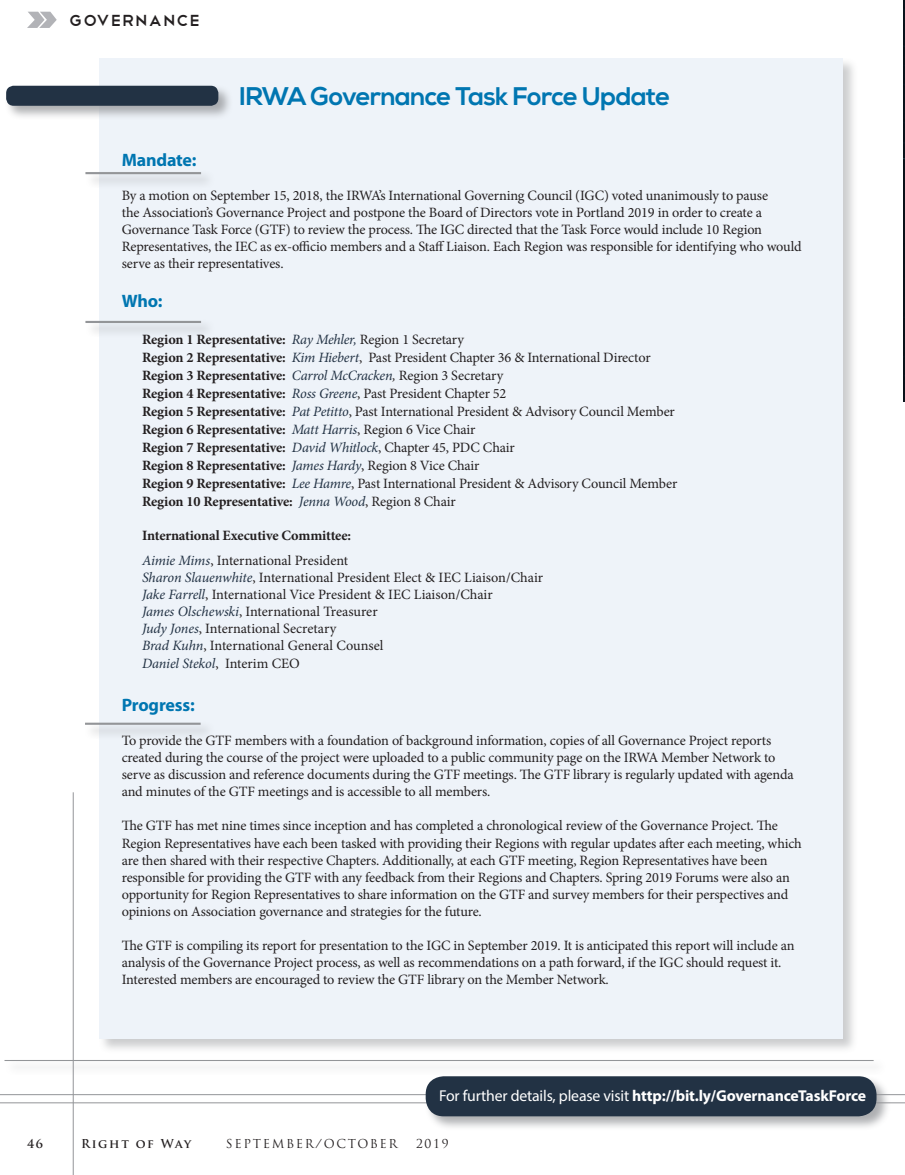
<style>
.page{position:relative;width:905px;height:1175px;background:#fff}
.page>*{position:absolute;margin:0;border:0;box-sizing:border-box;transform-origin:0 0}
.t1{font:700 25.5px "Nexa";letter-spacing:-.02em;color:#0076b1}
.t2{font:21px "Telegrafico";letter-spacing:.025em;color:#231f20}
.BodyCopy{font:700 18px "Myriad Pro";letter-spacing:-.01em;color:#0076b1}
.BodyCopy-2{font:700 15.75px "Myriad Pro";letter-spacing:-.01em;color:#fff}
.BodyCopy-3{font:14.25px/17.1px "Minion Pro";letter-spacing:-.01em;color:#231f20}
.BodyCopy-4{font:700 14.25px "Minion Pro";letter-spacing:-.015em;color:#231f20}
.BodyCopy-5{font:italic 14.25px "Minion Pro";letter-spacing:-.01em;color:#223244}
.t3{font:12px "Trajan Pro";letter-spacing:.14em;color:#231f20}
.t4{font:700 12px "Trajan Pro";letter-spacing:.135em;color:#231f20}
.s1{font-weight:400;font-style:italic;color:#223244}
.s2{font-weight:400}
.s3{font-weight:700}
.s4{font-style:italic;color:#223244}
.s5{font-style:italic}
.s6{font-style:normal;color:#231f20}
</style>
<div class="page">
<img style="left:903px;top:0;width:1px;height:401px">
<hr style="left:0;top:1102px;width:904px;height:1px;background:#939598">
<hr style="left:0;top:1094px;width:904px;height:1px;background:#939598">
<hr style="left:73px;top:792px;width:1px;height:382px;background:#939598">
<div style="left:98px;top:57px;width:760px;height:996px;background:#939598;opacity:.75"></div>
<div style="left:100px;top:59px;width:742px;height:980px;background:#eef3f9"></div>
<div style="left:424px;top:1074px;width:467px;height:57px;background:#939598;opacity:.75"></div>
<div style="left:425px;top:1076px;width:451px;height:40px;background:#223244;border-radius:18px"></div>
<div style="left:5px;top:84px;width:228px;height:37px;background:#939598;opacity:.75"></div>
<div style="left:6px;top:86px;width:212px;height:20px;background:#223244;border-radius:8px"></div>
<div style="left:84px;top:171px;width:131px;height:18px;background:#939598;opacity:.75"></div>
<hr style="left:85px;top:172px;width:116px;height:2px;background:#939598">
<div style="left:84px;top:319px;width:131px;height:19px;background:#939598;opacity:.75"></div>
<hr style="left:85px;top:321px;width:116px;height:2px;background:#939598">
<div style="left:84px;top:721px;width:131px;height:18px;background:#939598;opacity:.75"></div>
<hr style="left:85px;top:722px;width:116px;height:2px;background:#939598">
<div style="left:4px;top:1058px;width:883px;height:17px;background:#f9f9f9"></div>
<hr style="left:5px;top:1060px;width:868px;height:1px;background:#939598">
<svg style="left:27px;top:12px;width:30px;height:16px"></svg>
<p class="t2" style="left:69px;top:6px;width:133px">GOVERNANCE</p>
<p class="t1" style="left:239px;top:81px;width:432px">IRWA Governance Task Force Update</p>
<p class="BodyCopy" style="left:122px;top:148px;width:76px">Mandate:</p>
<p class="BodyCopy-3" style="left:122px;top:187px;width:681px">By a motion on September 15, 2018, the IRWA’s International Governing Council (IGC) voted unanimously to pause<br>the Association’s Governance Project and postpone the Board of Directors vote in Portland 2019 in order to create a Governance Task Force (GTF) to review the process. The IGC directed that the Task Force would include 10 Region Representatives, the IEC as ex-officio members and a Staff Liaison. Each Region was responsible for identifying who would serve as their representatives.</p>
<p class="BodyCopy" style="left:122px;top:289px;width:42px">Who:</p>
<p class="BodyCopy-4" style="left:142px;top:329px;width:323px">Region 1 Representative: <span class="s1">Ray Mehler,</span> <span class="s2">Region 1 Secretary</span></p>
<p class="BodyCopy-3" style="left:142px;top:348px;width:510px;line-height:18px"><span class="s3">Region 2 Representative:</span> <span class="s4">Kim Hiebert</span>, Past President Chapter 36 &amp; International Director<br><span class="s3">Region 3 Representative:</span> <span class="s4">Carrol McCracken</span><span class="s5">,</span> Region 3 Secretary</p>
<p class="BodyCopy-3" style="left:142px;top:385px;width:366px"><span class="s3">Region 4 Representative:</span> <span class="s4">Ross Greene</span>, Past President Chapter 52</p>
<p class="BodyCopy-3" style="left:142px;top:403px;width:534px"><span class="s3">Region 5 Representative:</span> <span class="s4">Pat Petitto</span>, Past International President &amp; Advisory Council Member</p>
<p class="BodyCopy-4" style="left:142px;top:419px;width:335px">Region 6 Representative: <span class="s1">Matt Harris</span><span class="s2">, Region 6 Vice Chair</span></p>
<p class="BodyCopy-4" style="left:142px;top:437px;width:374px">Region 7 Representative: <span class="s1">David Whitlock</span><span class="s2">, Chapter 45, PDC Chair</span></p>
<p class="BodyCopy-4" style="left:142px;top:455px;width:339px">Region 8 Representative: <span class="s1">James Hardy</span><span class="s2">, Region 8 Vice Chair</span></p>
<p class="BodyCopy-3" style="left:142px;top:475px;width:537px"><span class="s3">Region 9 Representative:</span> <span class="s4">Lee Hamre</span>, Past International President &amp; Advisory Council Member</p>
<p class="BodyCopy-4" style="left:142px;top:491px;width:315px">Region 10 Representative: <span class="s1">Jenna Wood</span><span class="s2">, Region 8 Chair</span></p>
<p class="BodyCopy-4" style="left:142px;top:525px;width:211px">International Executive Committee:</p>
<p class="BodyCopy-3" style="left:142px;top:552px;width:208px"><span class="s4">Aimie Mims</span>, International President</p>
<p class="BodyCopy-3" style="left:142px;top:569px;width:402px"><span class="s4">Sharon Slauenwhite</span>, International President Elect &amp; IEC Liaison/Chair</p>
<p class="BodyCopy-3" style="left:142px;top:586px;width:352px"><span class="s4">Jake Farrell</span>, International Vice President &amp; IEC Liaison/Chair</p>
<p class="BodyCopy-3" style="left:142px;top:603px;width:237px"><span class="s4">James Olschewski</span>, International Treasurer</p>
<p class="BodyCopy-3" style="left:142px;top:620px;width:196px"><span class="s4">Judy Jones</span>, International Secretary</p>
<p class="BodyCopy-3" style="left:142px;top:637px;width:243px"><span class="s4">Brad Kuhn</span>, International General Counsel</p>
<p class="BodyCopy-5" style="left:142px;top:653px;width:159px">Daniel Stekol<span class="s6">, Interim CEO</span></p>
<p class="BodyCopy" style="left:122px;top:693px;width:75px">Progress:</p>
<p class="BodyCopy-3" style="left:122px;top:732px;width:673px">To provide the GTF members with a foundation of background information, copies of all Governance Project reports created during the course of the project were uploaded to a public community page on the IRWA Member Network to serve as discussion and reference documents during the GTF meetings. The GTF library is regularly updated with agenda and minutes of the GTF meetings and is accessible to all members.</p>
<p class="BodyCopy-3" style="left:122px;top:817px;width:681px">The GTF has met nine times since inception and has completed a chronological review of the Governance Project. The Region Representatives have each been tasked with providing their Regions with regular updates after each meeting, which are then shared with their respective Chapters. Additionally, at each GTF meeting, Region Representatives have been responsible for providing the GTF with any feedback from their Regions and Chapters. Spring 2019 Forums were also an opportunity for Region Representatives to share information on the GTF and survey members for their perspectives and opinions on Association governance and strategies for the future.</p>
<p class="BodyCopy-3" style="left:122px;top:937px;width:674px">The GTF is compiling its report for presentation to the IGC in September 2019. It is anticipated this report will include an analysis of the Governance Project process, as well as recommendations on a path forward, if the IGC should request it.<br>Interested members are encouraged to review the GTF library on the Member Network.</p>
<p class="BodyCopy-2" style="left:439px;top:1084px;width:428px"><span class="s2">For further details, please visit</span> http://bit.ly/GovernanceTaskForce</p>
<p class="t4" style="left:27px;top:1136px;width:18px">46</p>
<p class="t4" style="left:81px;top:1136px;width:112px">Right of Way</p>
<p class="t3" style="left:226px;top:1135px;width:173px">SEPTEMBER/OCTOBER</p>
<p class="t3" style="left:416px;top:1135px;width:34px">2019</p>
</div>
